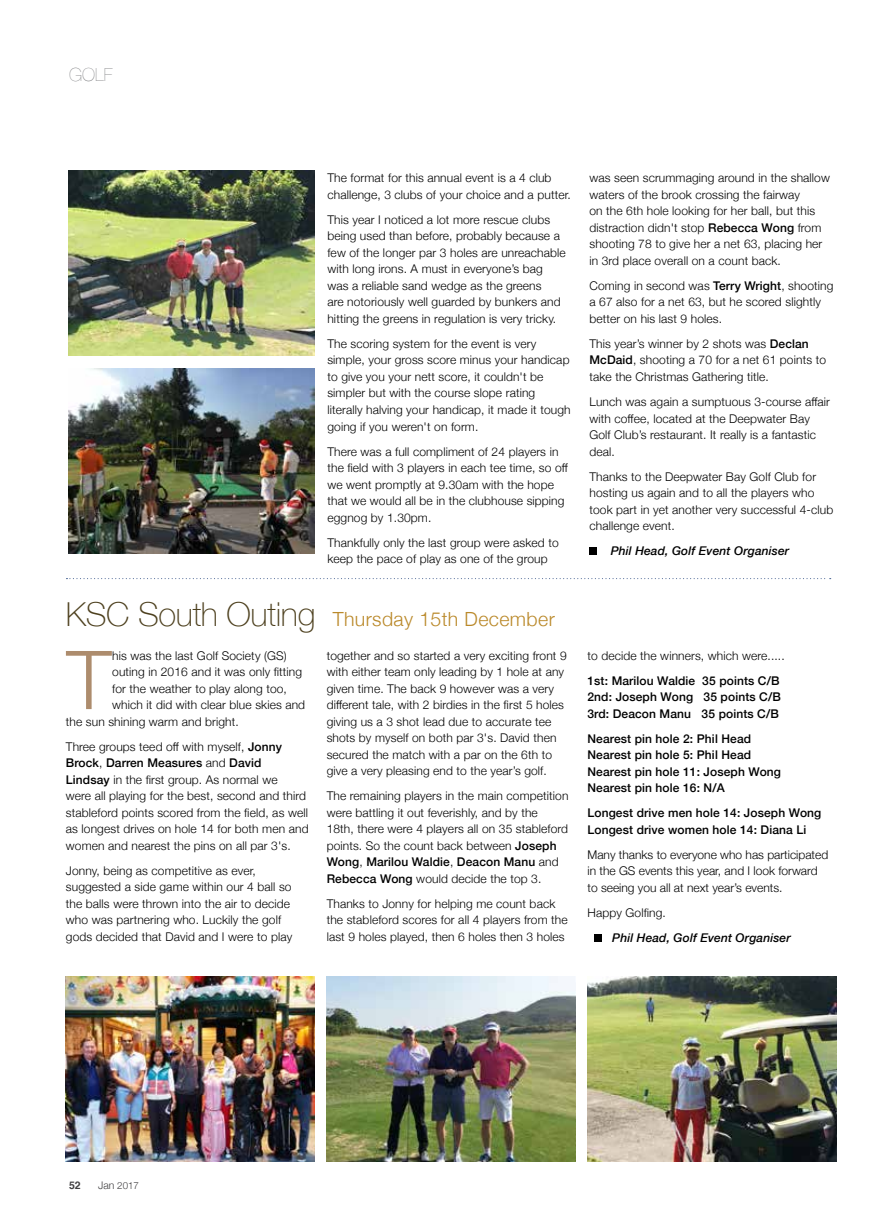
<style>
.page{position:relative;width:893px;height:1221px;background:#fff}
.page>*{position:absolute;margin:0;border:0;box-sizing:border-box;transform-origin:0 0}
.t1{font:300 81.3px "Helvetica Neue";color:#ad8c6d}
.t2{font:300 19.5px "Helvetica Neue";letter-spacing:.02em;color:#ba892a}
.t3{font:200 18px "Helvetica Neue";color:#6d6e71}
.t4{font:300 12px/16.5px "Helvetica Neue";letter-spacing:.01em;color:#000}
.t5{font:500 12px/16.5px "Helvetica Neue";letter-spacing:.01em;color:#000}
.t6{font:italic 500 12px "Helvetica Neue";letter-spacing:.01em;color:#000}
.t7{font:700 10.5px "Helvetica";color:#414042}
.t8{font:300 9.75px "Helvetica Neue";color:#414042}
.s1{font-weight:100;font-size:33px;color:#4d401e}
.s2{font-weight:500}
.s3{font-size:10.5px}
</style>
<div class="page">
<div style="left:589px;top:547px;width:8px;height:8px;background:#000"></div>
<img style="left:68px;top:171px;width:247px;height:185px">
<img style="left:66px;top:976px;width:249px;height:185px">
<img style="left:326px;top:976px;width:249px;height:185px">
<img style="left:587px;top:976px;width:249px;height:185px">
<div style="left:594px;top:934px;width:8px;height:7px;background:#000"></div>
<img style="left:68px;top:368px;width:247px;height:185px">
<svg style="left:66px;top:578px;width:765px;height:1px"></svg>
<h3 class="t3" style="left:69px;top:60px;width:45px">GOLF</h3>
<p class="t4" style="left:327px;top:169px;width:245px">The format for this annual event is a 4 club challenge, 3 clubs of your choice and a putter.</p>
<p class="t4" style="left:327px;top:210px;width:240px">This year I noticed a lot more rescue clubs being used than before, probably because a few of the longer par 3 holes are unreachable with long irons. A must in everyone’s bag was a reliable sand wedge as the greens<br>are notoriously well guarded by bunkers and hitting the greens in regulation is very tricky.</p>
<p class="t4" style="left:327px;top:334px;width:245px">The scoring system for the event is very simple, your gross score minus your handicap to give you your nett score, it couldn't be simpler but with the course slope rating literally halving your handicap, it made it tough going if you weren't on form.</p>
<p class="t4" style="left:327px;top:442px;width:242px">There was a full compliment of 24 players in the field with 3 players in each tee time, so off we went promptly at 9.30am with the hope that we would all be in the clubhouse sipping eggnog by 1.30pm.</p>
<p class="t4" style="left:327px;top:533px;width:233px">Thankfully only the last group were asked to keep the pace of play as one of the group</p>
<h2 class="t2" style="left:66px;top:603px;width:490px"><span class="s1">KSC South Outing</span> Thursday 15th December</h2>
<h1 class="t1" style="left:66px;top:614px;width:47px">T</h1>
<p class="t4" style="left:112px;top:646px;width:176px">his was the last Golf Society (GS)</p>
<p class="t4" style="left:327px;top:646px;width:242px">together and so started a very exciting front 9 with either team only leading by 1 hole at any given time. The back 9 however was a very different tale, with 2 birdies in the first 5 holes giving us a 3 shot lead due to accurate tee shots by myself on both par 3's. David then secured the match with a par on the 6th to give a very pleasing end to the year’s golf.</p>
<p class="t4" style="left:327px;top:786px;width:243px">The remaining players in the main competition were battling it out feverishly, and by the<br>18th, there were 4 players all on 35 stableford points. So the count back between <span class="s2">Joseph Wong</span>, <span class="s2">Marilou Waldie</span>, <span class="s2">Deacon Manu</span> and <span class="s2">Rebecca Wong</span> would decide the top 3.</p>
<p class="t4" style="left:327px;top:894px;width:243px">Thanks to Jonny for helping me count back the stableford scores for all 4 players from the last 9 holes played, then 6 holes then 3 holes</p>
<p class="t4" style="left:112px;top:662px;width:191px">outing in 2016 and it was only fitting</p>
<p class="t4" style="left:112px;top:679px;width:176px">for the weather to play along too,</p>
<p class="t4" style="left:112px;top:695px;width:194px">which it did with clear blue skies and</p>
<p class="t4" style="left:66px;top:712px;width:174px">the sun shining warm and bright.</p>
<p class="t4" style="left:66px;top:737px;width:244px">Three groups teed off with myself, <span class="s2">Jonny Brock</span>, <span class="s2">Darren Measures</span> and <span class="s2">David<br>Lindsay</span> in the first group. As normal we<br>were all playing for the best, second and third stableford points scored from the field, as well as longest drives on hole 14 for both men and women and nearest the pins on all par 3's.</p>
<p class="t4" style="left:66px;top:861px;width:228px">Jonny, being as competitive as ever, suggested a side game within our 4 ball so the balls were thrown into the air to decide who was partnering who. Luckily the golf gods decided that David and I were to play</p>
<p class="t4" style="left:589px;top:169px;width:242px">was seen scrummaging around in the shallow waters of the brook crossing the fairway<br>on the 6th hole looking for her ball, but this distraction didn't stop <span class="s2">Rebecca Wong</span> from shooting 78 to give her a net 63, placing her in 3rd place overall on a count back.</p>
<p class="t4" style="left:589px;top:276px;width:246px">Coming in second was <span class="s2">Terry Wright</span>, shooting a 67 also for a net 63, but he scored slightly better on his last 9 holes.</p>
<p class="t4" style="left:589px;top:334px;width:238px">This year’s winner by 2 shots was <span class="s2">Declan<br>McDaid</span>, shooting a 70 for a net 61 points to take the Christmas Gathering title.</p>
<p class="t4" style="left:589px;top:392px;width:242px">Lunch was again a sumptuous 3-course affair with coffee, located at the Deepwater Bay Golf Club’s restaurant. It really is a fantastic deal.</p>
<p class="t4" style="left:589px;top:467px;width:245px">Thanks to the Deepwater Bay Golf Club for hosting us again and to all the players who took part in yet another very successful 4-club challenge event.</p>
<p class="t6" style="left:611px;top:540px;width:180px">Phil Head, Golf Event Organiser</p>
<p class="t4" style="left:587px;top:646px;width:199px">to decide the winners, which were.....</p>
<p class="t5" style="left:587px;top:671px;width:195px;text-align:justify">1st: Marilou Waldie 35 points C/B 2nd: Joseph Wong 35 points C/B 3rd: Deacon Manu 35 points C/B</p>
<p class="t5" style="left:587px;top:729px;width:195px">Nearest pin hole 2: Phil Head<br>Nearest pin hole 5: Phil Head<br>Nearest pin hole 11: Joseph Wong<br>Nearest pin hole 16: N/A</p>
<p class="t5" style="left:587px;top:803px;width:235px">Longest drive men hole 14: Joseph Wong<br>Longest drive women hole 14: Diana Li</p>
<p class="t4" style="left:587px;top:845px;width:242px">Many thanks to everyone who has participated in the GS events this year, and I look forward to seeing you all at next year’s events.</p>
<p class="t4" style="left:587px;top:903px;width:80px">Happy Golfing.</p>
<p class="t6" style="left:612px;top:927px;width:180px">Phil Head, Golf Event Organiser</p>
<p class="t7" style="left:69px;top:1176px;width:13px">52</p>
<p class="t8" style="left:98px;top:1177px;width:42px"><span class="s3">Jan</span> 2017</p>
</div>
